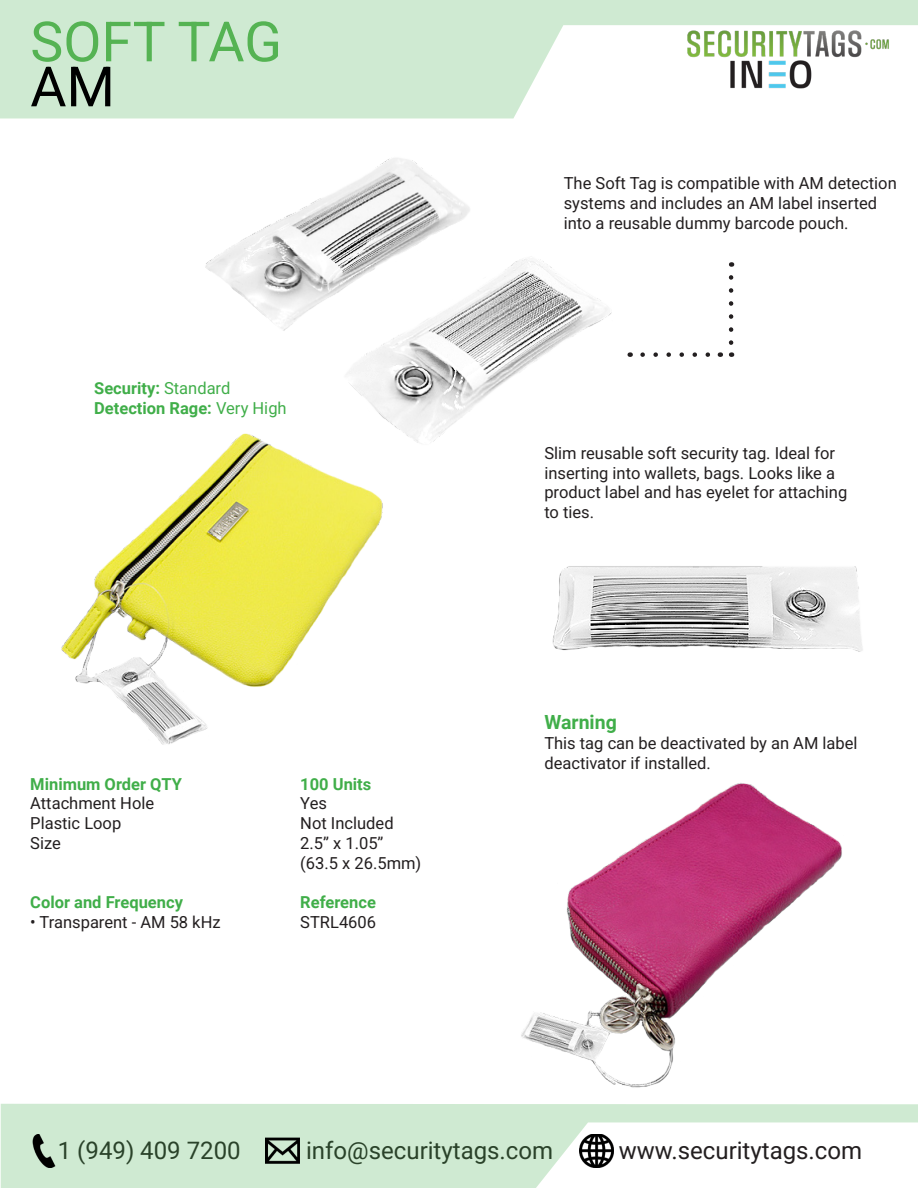
<style>
.page{position:relative;width:918px;height:1188px;background:#fff}
.page>*{position:absolute;margin:0;border:0;box-sizing:border-box;transform-origin:0 0}
.t1{font:55.5px "Roboto";color:#55b353}
.t2{font:55.5px "Roboto";color:#000}
.t3{font:24px "Roboto";color:#231f20}
.t4{font:700 19.5px "Roboto";color:#40ae49}
.t5{font:16.5px/19.8px "Roboto";color:#231f20}
.t6{font:700 16.5px "Roboto";color:#40ae49}
.s1{font-weight:400}
</style>
<div class="page">
<svg style="left:0;top:0;width:918px;height:118px;fill:#cfead2"></svg>
<svg style="left:1px;top:1104px;width:917px;height:84px;fill:#cfead2"></svg>
<img style="left:728px;top:58px;width:85px;height:32px">
<img style="left:266px;top:1134px;width:33px;height:33px">
<img style="left:580px;top:1134px;width:33px;height:33px">
<img style="left:27px;top:1134px;width:33px;height:33px">
<svg style="left:643px;top:352px;width:67px;height:5px"></svg>
<svg style="left:729px;top:277px;width:4px;height:80px"></svg>
<img style="left:162px;top:53px;width:477px;height:390px">
<img style="left:552px;top:566px;width:311px;height:86px">
<img style="left:521px;top:783px;width:321px;height:305px">
<img style="left:61px;top:430px;width:344px;height:315px">
<p class="t1" style="left:30px;top:3px;width:253px">SOFT TAG</p>
<p class="t2" style="left:30px;top:48px;width:86px">AM</p>
<p class="t6" style="left:94px;top:377px;width:138px">Security: <span class="s1">Standard</span></p>
<p class="t6" style="left:94px;top:397px;width:194px">Detection Rage: <span class="s1">Very High</span></p>
<p class="t6" style="left:30px;top:772px;width:153px">Minimum Order QTY</p>
<p class="t6" style="left:300px;top:772px;width:73px">100 Units</p>
<p class="t5" style="left:30px;top:793px;width:125px">Attachment Hole</p>
<p class="t5" style="left:300px;top:793px;width:28px">Yes</p>
<p class="t5" style="left:30px;top:813px;width:93px">Plastic Loop</p>
<p class="t5" style="left:300px;top:813px;width:95px">Not Included</p>
<p class="t5" style="left:30px;top:833px;width:32px">Size</p>
<p class="t5" style="left:300px;top:833px;width:85px">2.5” x 1.05”</p>
<p class="t5" style="left:300px;top:852px;width:123px">(63.5 x 26.5mm)</p>
<p class="t6" style="left:30px;top:891px;width:154px">Color and Frequency</p>
<p class="t6" style="left:300px;top:891px;width:77px">Reference</p>
<p class="t5" style="left:30px;top:912px;width:192px">• Transparent - AM 58 kHz</p>
<p class="t5" style="left:300px;top:912px;width:77px">STRL4606</p>
<p class="t5" style="left:564px;top:173px;width:335px">The Soft Tag is compatible with AM detection systems and includes an AM label inserted into a reusable dummy barcode pouch.</p>
<p class="t5" style="left:544px;top:442px;width:292px">Slim reusable soft security tag. Ideal for</p>
<p class="t5" style="left:544px;top:462px;width:292px">inserting into wallets, bags. Looks like a</p>
<p class="t5" style="left:544px;top:482px;width:304px">product label and has eyelet for attaching</p>
<p class="t5" style="left:544px;top:502px;width:51px">to ties.</p>
<p class="t4" style="left:544px;top:709px;width:74px">Warning</p>
<p class="t5" style="left:544px;top:733px;width:315px">This tag can be deactivated by an AM label</p>
<p class="t5" style="left:544px;top:753px;width:168px">deactivator if installed.</p>
<h2 class="t3" style="left:58px;top:1134px;width:184px">1 (949) 409 7200</h2>
<h2 class="t3" style="left:306px;top:1134px;width:249px">info@securitytags.com</h2>
<h2 class="t3" style="left:619px;top:1134px;width:245px">www.securitytags.com</h2>
</div>
